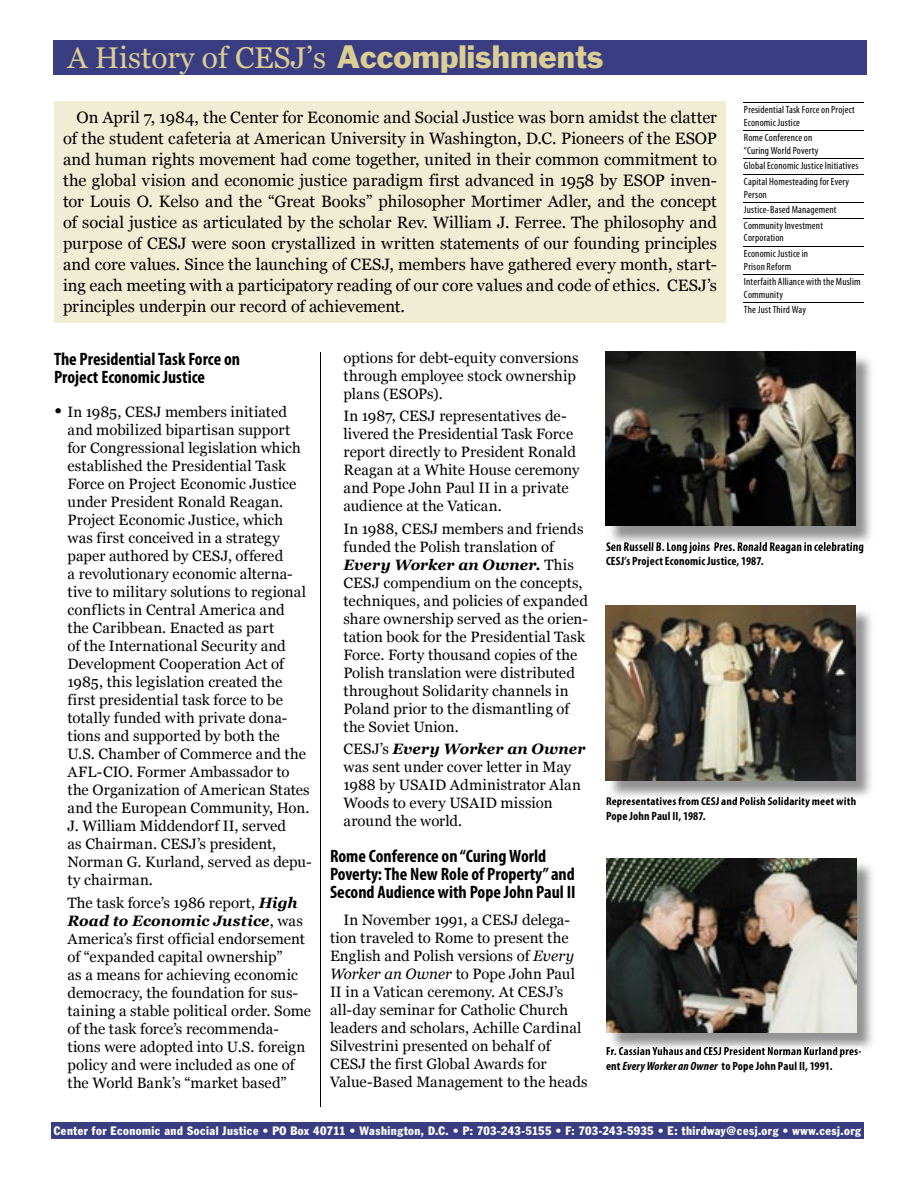
<style>
.page{position:relative;width:918px;height:1188px;background:#fff}
.page>*{position:absolute;margin:0;border:0;box-sizing:border-box;transform-origin:0 0}
.t1{font:30px "Georgia";color:#dbce93}
.t2{font:700 condensed 18px/18px "Myriad Pro";color:#000}
.t3{font:18px "Georgia";color:#dbce93}
.t4{font:16.5px/21px "Georgia";color:#000;text-align:justify}
.t5{font:15px/18px "Georgia";letter-spacing:.005em;color:#000}
.t6{font:700 condensed 12px/14.4px "Myriad Pro";letter-spacing:.015em;color:#000}
.t7{font:condensed 12px "Franklin Gothic";letter-spacing:.04em;color:#fff}
.t8{font:condensed 10.5px/15.6px "Myriad Pro";letter-spacing:.015em;color:#000}
.s1{font-family:"Franklin Gothic"}
.s2{font-size:21px}
.s3{font-weight:700;font-style:italic}
.s4{font-style:italic}
</style>
<div class="page">
<div style="left:51px;top:1122px;width:813px;height:16px;background:#3b3d83"></div>
<div style="left:53px;top:40px;width:814px;height:34px;background:#3b3d83"></div>
<hr style="left:744px;top:102px;width:120px;height:1px;background:#000">
<hr style="left:744px;top:130px;width:120px;height:1px;background:#000">
<hr style="left:744px;top:158px;width:120px;height:1px;background:#000">
<hr style="left:744px;top:174px;width:120px;height:1px;background:#000">
<hr style="left:744px;top:202px;width:120px;height:1px;background:#000">
<hr style="left:744px;top:218px;width:120px;height:1px;background:#000">
<hr style="left:744px;top:246px;width:120px;height:1px;background:#000">
<hr style="left:744px;top:274px;width:120px;height:1px;background:#000">
<hr style="left:744px;top:302px;width:120px;height:1px;background:#000">
<div style="left:54px;top:101px;width:672px;height:221px;background:#f1ecd4"></div>
<img style="left:606px;top:611px;width:266px;height:190px">
<img style="left:607px;top:797px;width:249px;height:4px">
<img style="left:605px;top:606px;width:251px;height:174px">
<img style="left:610px;top:357px;width:262px;height:185px">
<img style="left:606px;top:542px;width:258px;height:4px">
<img style="left:605px;top:351px;width:251px;height:175px">
<hr style="left:320px;top:353px;width:1px;height:754px;background:#000">
<img style="left:611px;top:859px;width:262px;height:190px">
<img style="left:608px;top:1047px;width:253px;height:6px">
<img style="left:607px;top:858px;width:249px;height:175px">
<p class="t3" style="left:61px;top:42px;width:323px">A History of CESJ’s <span class="s1">Accomplishments</span></p>
<h1 class="t1" style="left:68px;top:40px;width:537px">A History of CESJ’s <span class="s1">Accomplishments</span></h1>
<p class="t4" style="left:63px;top:106px;width:655px;text-indent:14px">On April 7, 1984, the Center for Economic and Social Justice was born amidst the clatter of the student cafeteria at American University in Washington, D.C. Pioneers of the ESOP and human rights movement had come together, united in their common commitment to the global vision and economic justice paradigm first advanced in 1958 by ESOP inven&shy;tor Louis O. Kelso and the “Great Books” philosopher Mortimer Adler, and the concept of social justice as articulated by the scholar Rev. William J. Ferree. The philosophy and purpose of CESJ were soon crystallized in written statements of our founding principles and core values. Since the launching of CESJ, members have gathered every month, start&shy;ing each meeting with a participatory reading of our core values and code of ethics. CESJ’s principles underpin our record of achievement.</p>
<p class="t8" style="left:744px;top:104px;width:112px;line-height:12.6px">Presidential Task Force on Project<br>Economic Justice</p>
<p class="t8" style="left:744px;top:132px;width:76px;line-height:12.6px">Rome Conference on “Curing World Poverty</p>
<p class="t8" style="left:744px;top:158px;width:116px">Global Economic Justice Initiatives<br>Capital Homesteading for Every</p>
<p class="t8" style="left:744px;top:187px;width:94px">Person<br>Justice-Based Management<br>Community Investment</p>
<p class="t8" style="left:744px;top:230px;width:66px">Corporation<br>Economic Justice in</p>
<p class="t8" style="left:744px;top:259px;width:118px">Prison Reform<br>Interfaith Alliance with the Muslim</p>
<p class="t8" style="left:744px;top:287px;width:64px">Community<br>The Just Third Way</p>
<p class="t2" style="left:54px;top:350px;width:188px">The Presidential Task Force on<br>Project Economic Justice</p>
<p class="t5" style="left:68px;top:403px;width:246px;text-indent:-14px"><span class="s2">•</span> In 1985, CESJ members initiated and mobilized bipartisan support for Congressional legislation which established the Presidential Task<br>Force on Project Economic Justice under President Ronald Reagan.<br>Project Economic Justice, which was first conceived in a strategy paper authored by CESJ, offered<br>a revolutionary economic alterna&shy;tive to military solutions to regional conflicts in Central America and<br>the Caribbean. Enacted as part<br>of the International Security and<br>Development Cooperation Act of<br>1985, this legislation created the first presidential task force to be totally funded with private dona&shy;tions and supported by both the<br>U.S. Chamber of Commerce and the<br>AFL-CIO. Former Ambassador to the Organization of American States and the European Community, Hon.<br>J. William Middendorf II, served<br>as Chairman. CESJ’s president,<br>Norman G. Kurland, served as depu&shy;ty chairman.</p>
<p class="t5" style="left:68px;top:894px;width:245px">The task force’s 1986 report, <span class="s3">High Road to Economic Justice</span>, was America’s first official endorsement of “expanded capital ownership”<br>as a means for achieving economic democracy, the foundation for sus&shy;taining a stable political order. Some of the task force’s recommenda&shy;tions were adopted into U.S. foreign policy and were included as one of the World Bank’s “market based”</p>
<p class="t5" style="left:344px;top:349px;width:237px">options for debt-equity conversions through employee stock ownership plans (ESOPs).</p>
<p class="t5" style="left:344px;top:407px;width:238px">In 1987, CESJ representatives de&shy;livered the Presidential Task Force report directly to President Ronald<br>Reagan at a White House ceremony and Pope John Paul II in a private audience at the Vatican.</p>
<p class="t5" style="left:344px;top:520px;width:246px">In 1988, CESJ members and friends funded the Polish translation of <span class="s3">Every Worker an Owner.</span> This CESJ compendium on the concepts, techniques, and policies of expanded share ownership served as the orien&shy;tation book for the Presidential Task Force. Forty thousand copies of the Polish translation were distributed throughout Solidarity channels in Poland prior to the dismantling of the Soviet Union.</p>
<p class="t5" style="left:344px;top:740px;width:244px">CESJ’s <span class="s3">Every Worker an Owner </span>was sent under cover letter in May<br>1988 by USAID Administrator Alan<br>Woods to every USAID mission around the world.</p>
<p class="t2" style="left:330px;top:848px;width:247px">Rome Conference on “Curing World<br>Poverty: The New Role of Property” and<br>Second Audience with Pope John Paul II</p>
<p class="t5" style="left:330px;top:911px;width:259px;text-indent:14px">In November 1991, a CESJ delega&shy;tion traveled to Rome to present the English and Polish versions of <span class="s4">Every Worker an Owner</span> to Pope John Paul II in a Vatican ceremony. At CESJ’s all-day seminar for Catholic Church leaders and scholars, Achille Cardinal Silvestrini presented on behalf of CESJ the first Global Awards for Value-Based Management to the heads</p>
<p class="t6" style="left:606px;top:539px;width:259px">Sen Russell B. Long joins Pres. Ronald Reagan in celebrating<br>CESJ’s Project Economic Justice, 1987.</p>
<p class="t6" style="left:606px;top:794px;width:252px">Representatives from CESJ and Polish Solidarity meet with<br>Pope John Paul II, 1987.</p>
<p class="t6" style="left:606px;top:1044px;width:257px">Fr. Cassian Yuhaus and CESJ President Norman Kurland pres&shy;ent <span class="s4">Every Worker an Owner</span> to Pope John Paul II, 1991.</p>
<p class="t7" style="left:54px;top:1123px;width:809px">Center for Economic and Social Justice • PO Box 40711 • Washington, D.C. • P: 703-243-5155 • F: 703-243-5935 • E: thirdway@cesj.org • www.cesj.org</p>
</div>
